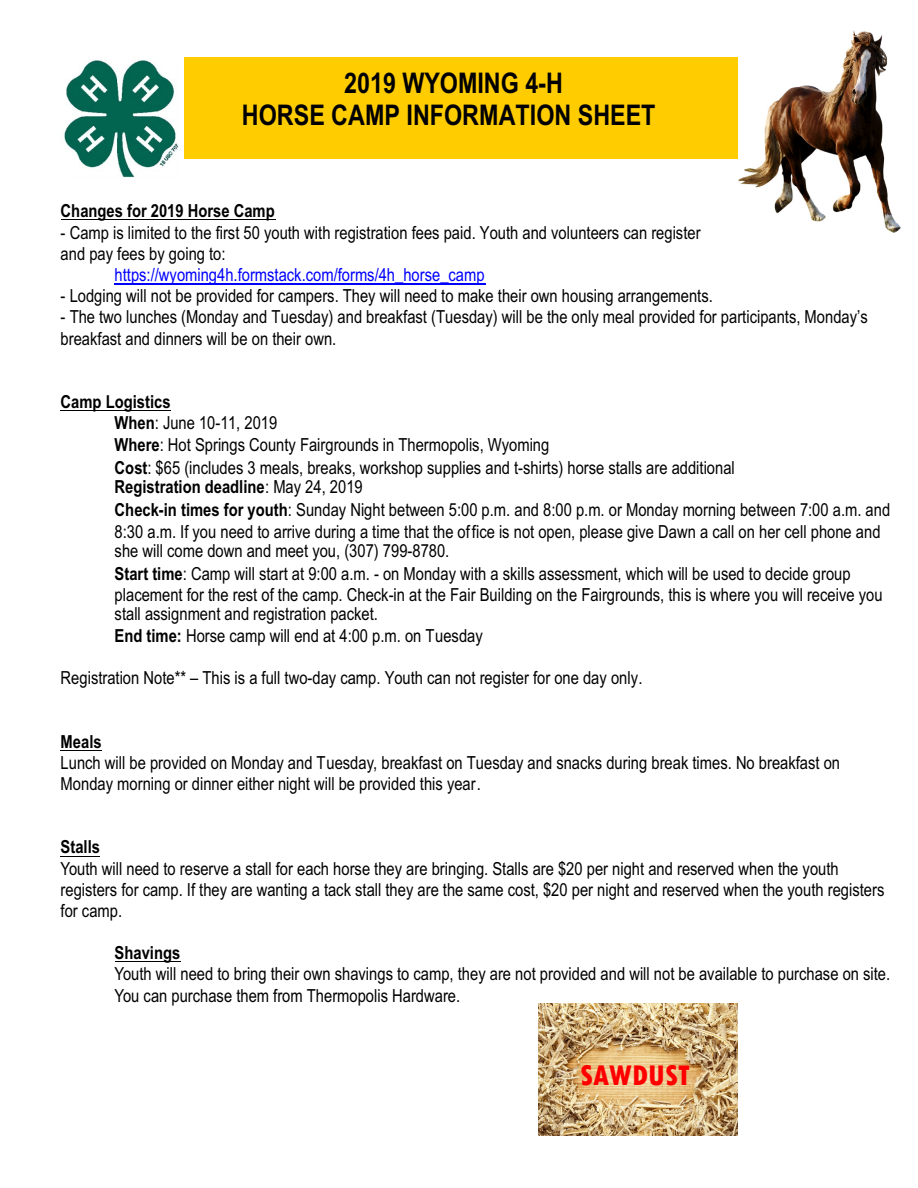
<style>
.page{position:relative;width:918px;height:1188px;background:#fff}
.page>*{position:absolute;margin:0;border:0;box-sizing:border-box;transform-origin:0 0}
.t1{font:800 condensed 30px "Tw Cen";letter-spacing:.005em;color:#f00}
.t2{font:700 28.5px/32.5px "Arial Narrow";color:#000;text-align:center}
.t3{font:18px/21.3px "Arial Narrow";color:#000}
.t4{font:18px "Arial Narrow";color:#00f}
.t5{font:700 18px "Arial Narrow";color:#000}
.s1{font-weight:700}
</style>
<div class="page">
<div style="left:153px;top:57px;width:724px;height:101px;background:#fc0"></div>
<img style="left:539px;top:1004px;width:199px;height:132px">
<img style="left:738px;top:31px;width:162px;height:202px">
<img style="left:64px;top:57px;width:119px;height:121px">
<hr style="left:61px;top:220px;width:214px;height:1px;background:#000">
<hr style="left:115px;top:284px;width:371px;height:1px;background:#00f">
<hr style="left:61px;top:410px;width:110px;height:1px;background:#000">
<hr style="left:61px;top:750px;width:41px;height:1px;background:#000">
<hr style="left:61px;top:856px;width:39px;height:1px;background:#000">
<hr style="left:115px;top:961px;width:66px;height:1px;background:#000">
<h2 class="t2" style="left:242px;top:69px;width:415px">2019 WYOMING 4-H<br>HORSE CAMP INFORMATION SHEET</h2>
<p class="t5" style="left:61px;top:204px;width:216px">Changes for 2019 Horse Camp</p>
<p class="t3" style="left:61px;top:223px;width:641px">- Camp is limited to the first 50 youth with registration fees paid. Youth and volunteers can register and pay fees by going to:</p>
<p class="t4" style="left:115px;top:268px;width:371px">https://wyoming4h.formstack.com/forms/4h_horse_camp</p>
<p class="t3" style="left:61px;top:287px;width:654px">- Lodging will not be provided for campers. They will need to make their own housing arrangements.</p>
<p class="t3" style="left:61px;top:308px;width:809px">- The two lunches (Monday and Tuesday) and breakfast (Tuesday) will be the only meal provided for participants, Monday’s breakfast and dinners will be on their own.</p>
<p class="t3" style="left:115px;top:393px;width:436px;text-indent:-54px"><span class="s1">Camp Logistics<br>When</span>: June 10-11, 2019<br><span class="s1">Where</span>: Hot Springs County Fairgrounds in Thermopolis, Wyoming</p>
<p class="t3" style="left:115px;top:460px;width:622px;line-height:19px"><span class="s1">Cost</span>: $65 (includes 3 meals, breaks, workshop supplies and t-shirts) horse stalls are additional<br><span class="s1">Registration deadline</span>: May 24, 2019</p>
<p class="t3" style="left:115px;top:501px;width:777px"><span class="s1">Check-in times for youth</span>: Sunday Night between 5:00 p.m. and 8:00 p.m. or Monday morning between 7:00 a.m. and<br>8:30 a.m. If you need to arrive during a time that the office is not open, please give Dawn a call on her cell phone and</p>
<p class="t3" style="left:115px;top:540px;width:738px;line-height:23.4px">she will come down and meet you, (307) 799-8780.<br><span class="s1">Start time</span>: Camp will start at 9:00 a.m. - on Monday with a skills assessment, which will be used to decide group</p>
<p class="t3" style="left:115px;top:587px;width:769px;line-height:19px">placement for the rest of the camp. Check-in at the Fair Building on the Fairgrounds, this is where you will receive you stall assignment and registration packet.</p>
<p class="t3" style="left:115px;top:626px;width:370px"><span class="s1">End time:</span> Horse camp will end at 4:00 p.m. on Tuesday</p>
<p class="t3" style="left:61px;top:669px;width:583px">Registration Note** – This is a full two-day camp. Youth can not register for one day only.</p>
<p class="t5" style="left:61px;top:734px;width:43px">Meals</p>
<p class="t3" style="left:61px;top:753px;width:781px">Lunch will be provided on Monday and Tuesday, breakfast on Tuesday and snacks during break times. No breakfast on<br>Monday morning or dinner either night will be provided this year.</p>
<p class="t5" style="left:61px;top:840px;width:41px">Stalls</p>
<p class="t3" style="left:61px;top:859px;width:825px">Youth will need to reserve a stall for each horse they are bringing. Stalls are $20 per night and reserved when the youth registers for camp. If they are wanting a tack stall they are the same cost, $20 per night and reserved when the youth registers for camp.</p>
<p class="t5" style="left:115px;top:946px;width:67px">Shavings</p>
<p class="t3" style="left:115px;top:965px;width:777px">Youth will need to bring their own shavings to camp, they are not provided and will not be available to purchase on site.<br>You can purchase them from Thermopolis Hardware.</p>
<h1 class="t1" style="left:580px;top:1064px;width:111px">SAWDUST</h1>
</div>
